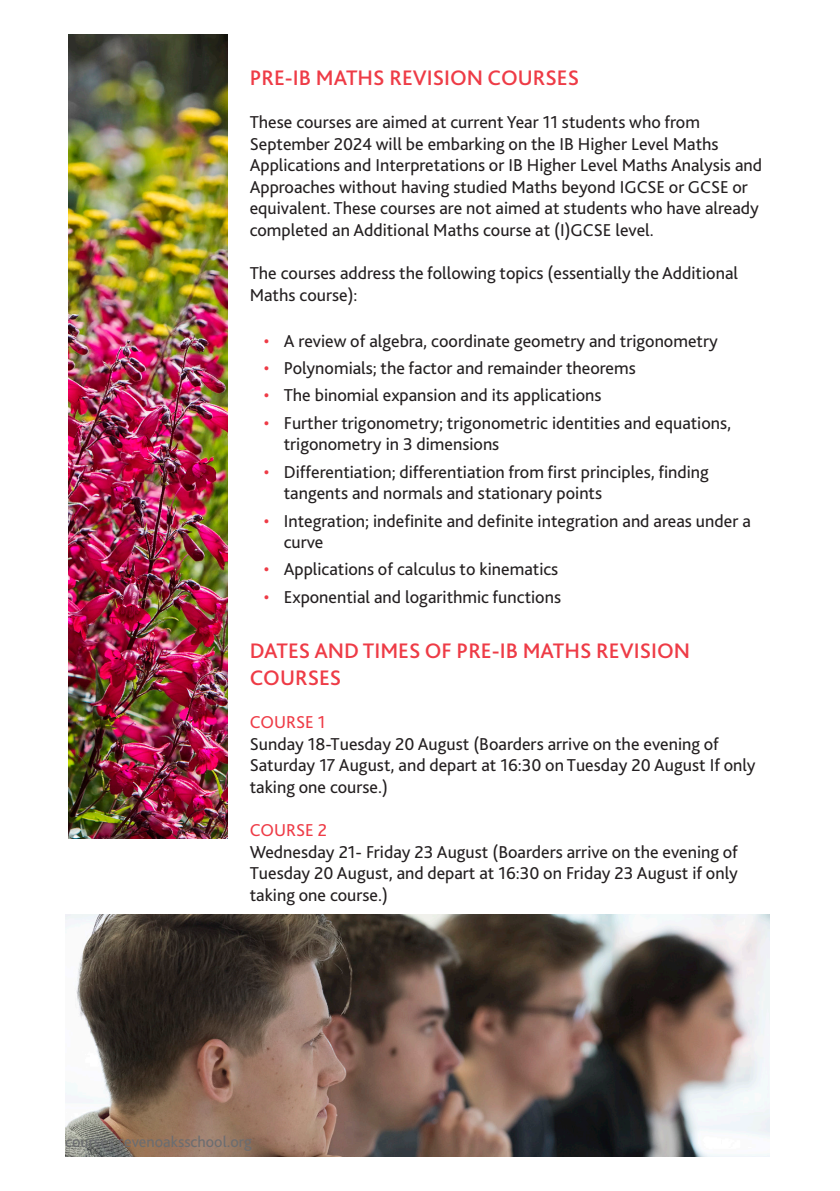
<style>
.page{position:relative;width:840px;height:1191px;background:#fff}
.page>*{position:absolute;margin:0;border:0;box-sizing:border-box;transform-origin:0 0}
.Body_Headers{font:500 22px/26.4px "Bliss";color:#ee3b46}
.Body_text{font:18px/21.6px "Bliss";color:#231f20}
.Body_Bullets{font:18px/21.6px "Bliss";color:#231f20}
.t1{font:16px "Bliss";color:#6c6d70}
.s1{color:#ee3b46}
</style>
<div class="page">
<img style="left:65px;top:914px;width:703px;height:243px">
<img style="left:68px;top:34px;width:159px;height:804px">
<p class="Body_Headers" style="left:249px;top:64px;width:331px">PRE-IB MATHS REVISION COURSES</p>
<p class="Body_text" style="left:249px;top:111px;width:513px">These courses are aimed at current Year 11 students who from September 2024 will be embarking on the IB Higher Level Maths Applications and Interpretations or IB Higher Level Maths Analysis and Approaches without having studied Maths beyond IGCSE or GCSE or equivalent. These courses are not aimed at students who have already completed an Additional Maths course at (I)GCSE level.</p>
<p class="Body_text" style="left:249px;top:262px;width:489px">The courses address the following topics (essentially the Additional<br>Maths course):</p>
<p class="Body_Bullets" style="left:263px;top:330px;width:455px"><span class="s1">•</span> A review of algebra, coordinate geometry and trigonometry</p>
<p class="Body_Bullets" style="left:263px;top:357px;width:373px"><span class="s1">•</span> Polynomials; the factor and remainder theorems</p>
<p class="Body_Bullets" style="left:263px;top:385px;width:339px"><span class="s1">•</span> The binomial expansion and its applications</p>
<p class="Body_Bullets" style="left:283px;top:412px;width:449px;text-indent:-20px"><span class="s1">•</span> Further trigonometry; trigonometric identities and equations, trigonometry in 3 dimensions</p>
<p class="Body_Bullets" style="left:283px;top:461px;width:426px;text-indent:-20px"><span class="s1">•</span> Differentiation; differentiation from first principles, finding tangents and normals and stationary points</p>
<p class="Body_Bullets" style="left:283px;top:510px;width:468px;text-indent:-20px"><span class="s1">•</span> Integration; indefinite and definite integration and areas under a curve</p>
<p class="Body_Bullets" style="left:263px;top:558px;width:296px"><span class="s1">•</span> Applications of calculus to kinematics</p>
<p class="Body_Bullets" style="left:263px;top:586px;width:299px"><span class="s1">•</span> Exponential and logarithmic functions</p>
<p class="Body_Headers" style="left:249px;top:638px;width:441px">DATES AND TIMES OF PRE-IB MATHS REVISION<br>COURSES</p>
<p class="Body_text" style="left:249px;top:711px;width:507px"><span class="s1">COURSE 1<br></span>Sunday 18-Tuesday 20 August (Boarders arrive on the evening of Saturday 17 August, and depart at 16:30 on Tuesday 20 August If only taking one course.)</p>
<p class="Body_text" style="left:249px;top:819px;width:489px"><span class="s1">COURSE 2<br></span>Wednesday 21- Friday 23 August (Boarders arrive on the evening of Tuesday 20 August, and depart at 16:30 on Friday 23 August if only taking one course.)</p>
<p class="t1" style="left:65px;top:1132px;width:188px">courses.sevenoaksschool.org</p>
</div>
